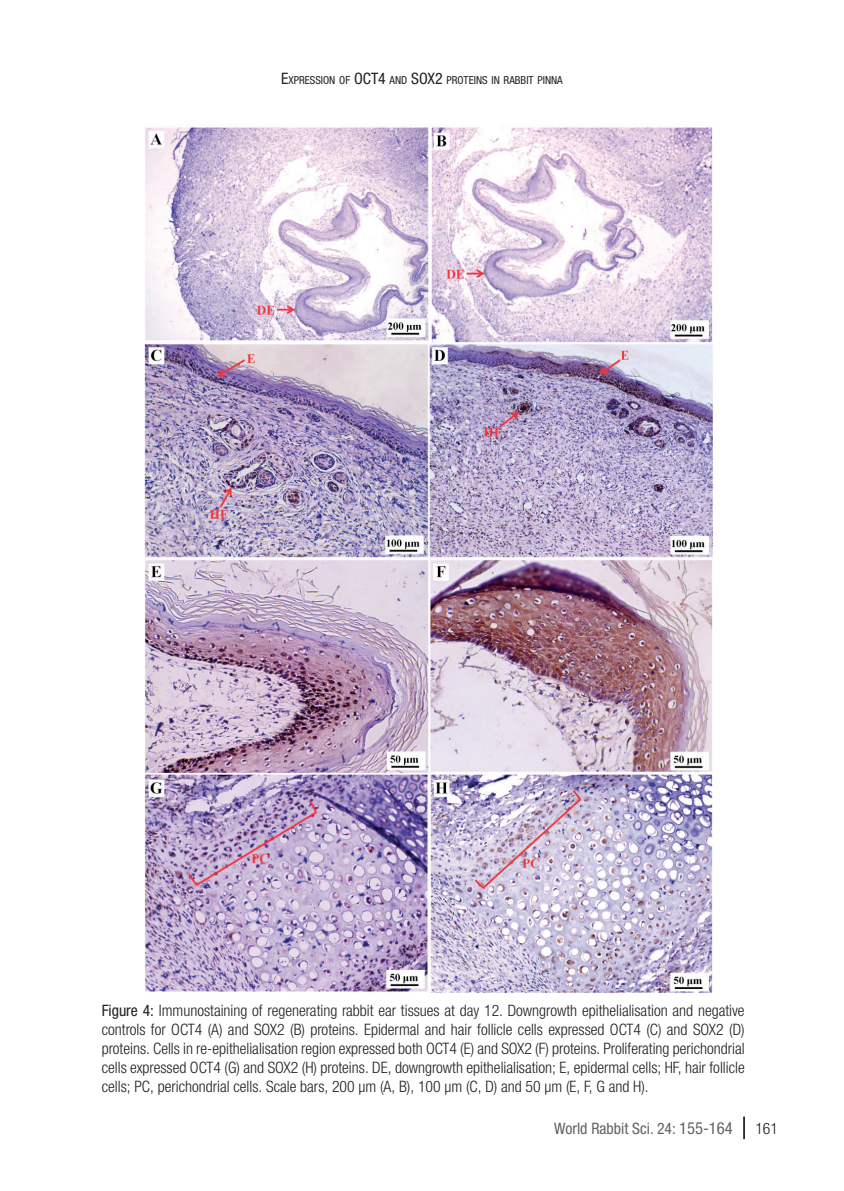
<style>
.page{position:relative;width:844px;height:1191px;background:#fff}
.page>*{position:absolute;margin:0;border:0;box-sizing:border-box;transform-origin:0 0}
.WRS_TITULO_TABLAS{font:300 condensed 15.75px/18.9px "Helvetica Neue LTW1 G";color:#231f20;text-align:justify}
.t1{font:condensed 15.75px "Helvetica Neue LTW1 G";color:#636366}
.t2{font:300 condensed 15.75px "Helvetica Neue LTW1 G";color:#231f20}
.t3{font:condensed 11.03px "Helvetica Neue LTW1 G";color:#231f20}
.s1{font-size:15.75px}
.s2{font-weight:400}
.s3{font-size:16.62px}
</style>
<div class="page">
<svg style="left:743px;top:1116px;width:1px;height:23px"></svg>
<img style="left:144px;top:127px;width:568px;height:865px">
<p class="t3" style="left:281px;top:74px;width:283px"><span class="s1">E</span>XPRESSION OF <span class="s1">OCT4</span> AND <span class="s1">SOX2</span> PROTEINS IN RABBIT PINNA</p>
<p class="WRS_TITULO_TABLAS" style="left:102px;top:1001px;width:644px"><span class="s2">Figure 4:</span> Immunostaining of regenerating rabbit ear tissues at day 12. Downgrowth epithelialisation and negative controls for OCT4 (A) and SOX2 (B) proteins. Epidermal and hair follicle cells expressed OCT4 (C) and SOX2 (D) proteins. Cells in re-epithelialisation region expressed both OCT4 (E) and SOX2 (F) proteins. Proliferating perichondrial cells expressed OCT4 (G) and SOX2 (H) proteins. DE, downgrowth epithelialisation; E, epidermal cells; HF, hair follicle cells; PC, perichondrial cells. Scale bars, 200 μm (A, B), 100 μm (C, D) and 50 μm (E, F, G and H).</p>
<p class="t1" style="left:554px;top:1119px;width:180px">World Rabbit Sci. 24: <span class="s3">155-164</span></p>
<p class="t2" style="left:755px;top:1119px;width:24px">161</p>
</div>
